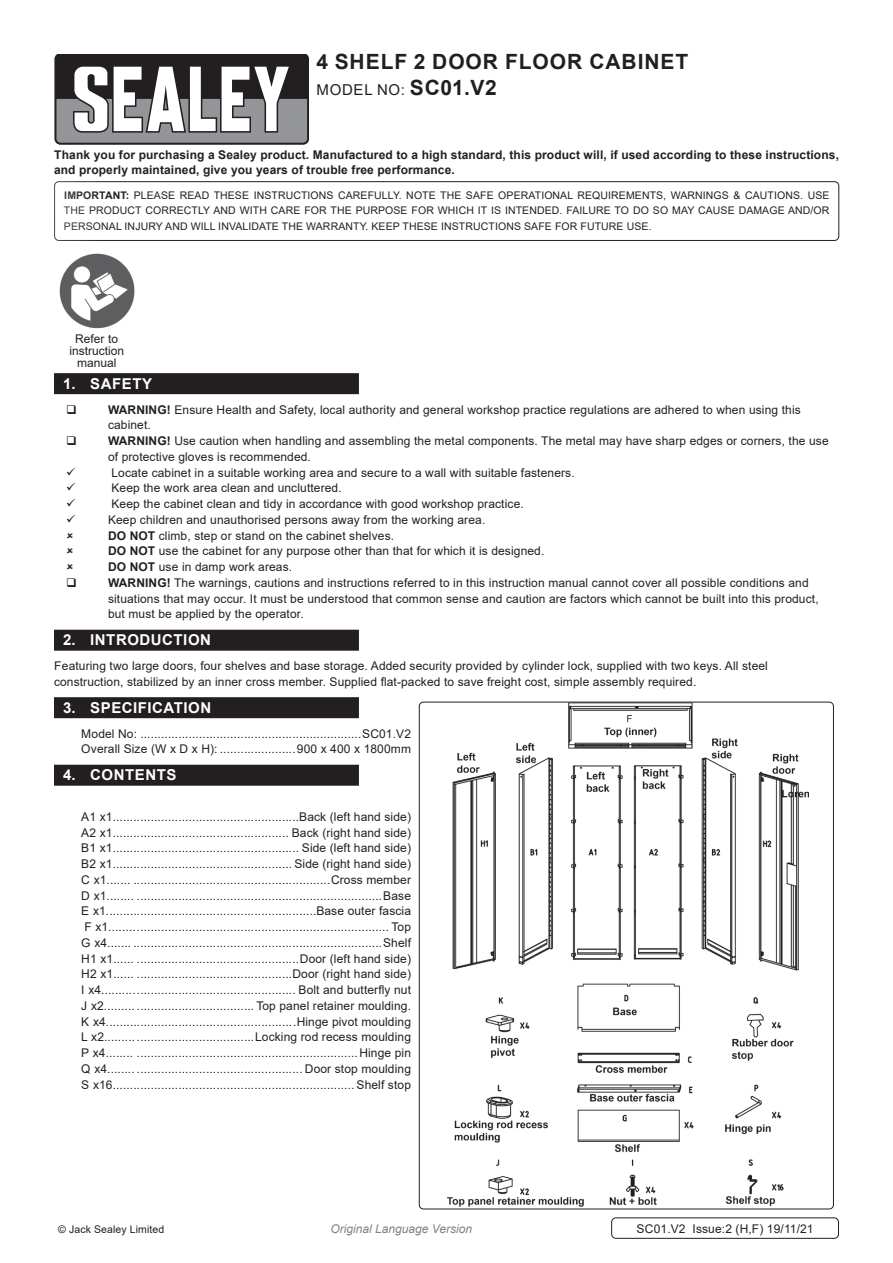
<style>
.page{position:relative;width:893px;height:1263px;background:#fff}
.page>*{position:absolute;margin:0;border:0;box-sizing:border-box;transform-origin:0 0}
.Product_Description{font:700 21px "Arial";letter-spacing:.045em;color:#231f20}
.t1{font:700 15px "Arial";letter-spacing:.035em;color:#fff}
.Instructions_Model_N{font:15px "Arial";letter-spacing:.045em;color:#231f20}
.Specifications__Tabb{font:12px "Arial";letter-spacing:.01em;color:#231f20}
.Body{font:12px/15.8px "Arial";letter-spacing:.01em;color:#231f20}
.Body-2{font:700 12px/15.8px "Arial";letter-spacing:.01em;color:#231f20}
.Body__Footer{font:12px "Arial";letter-spacing:.01em;color:#231f20}
.t2{font:italic 12px "Arial";color:#808285}
.Body__Justified__7pt{font:10.5px/15.8px "Arial";letter-spacing:.01em;color:#231f20;text-align:justify}
.s1{font-weight:700;font-size:21px}
.s2{font-weight:700}
</style>
<div class="page">
<svg style="left:54px;top:54px;width:255px;height:90px"></svg>
<div style="left:54px;top:181px;width:785px;height:60px;border:1px solid #231f20;border-radius:4px"></div>
<div style="left:54px;top:373px;width:305px;height:21px;background:#231f20"></div>
<div style="left:54px;top:630px;width:305px;height:21px;background:#231f20"></div>
<div style="left:54px;top:697px;width:305px;height:21px;background:#231f20"></div>
<div style="left:54px;top:765px;width:305px;height:21px;background:#231f20"></div>
<img style="left:59px;top:253px;width:76px;height:76px">
<div style="left:611px;top:1217px;width:228px;height:22px;border:1px solid #231f20;border-radius:4px"></div>
<img style="left:447px;top:704px;width:362px;height:503px">
<p class="Product_Description" style="left:316px;top:47px;width:373px">4 SHELF 2 DOOR FLOOR CABINET</p>
<p class="Instructions_Model_N" style="left:317px;top:79px;width:182px">MODEL NO: <span class="s1">SC01.V2</span></p>
<p class="Body-2" style="left:54px;top:147px;width:786px">Thank you for purchasing a Sealey product. Manufactured to a high standard, this product will, if used according to these instructions, and properly maintained, give you years of trouble free performance.</p>
<p class="Body__Justified__7pt" style="left:64px;top:187px;width:767px"><span class="s2">IMPORTANT:</span> PLEASE READ THESE INSTRUCTIONS CAREFULLY. NOTE THE SAFE OPERATIONAL REQUIREMENTS, WARNINGS &amp; CAUTIONS. USE THE PRODUCT CORRECTLY AND WITH CARE FOR THE PURPOSE FOR WHICH IT IS INTENDED. FAILURE TO DO SO MAY CAUSE DAMAGE AND/OR PERSONAL INJURY AND WILL INVALIDATE THE WARRANTY. KEEP THESE INSTRUCTIONS SAFE FOR FUTURE USE.</p>
<p class="Body" style="left:69px;top:332px;width:56px;line-height:12px;text-align:center">Refer to instruction</p>
<p class="Body" style="left:77px;top:354px;width:41px">manual</p>
<p class="t1" style="left:63px;top:373px;width:90px">1. SAFETY</p>
<p class="Body" style="left:108px;top:401px;width:694px"><span class="s2">WARNING!</span> Ensure Health and Safety, local authority and general workshop practice regulations are adhered to when using this cabinet.</p>
<p class="Body" style="left:108px;top:433px;width:722px"><span class="s2">WARNING!</span> Use caution when handling and assembling the metal components. The metal may have sharp edges or corners, the use of protective gloves is recommended.</p>
<p class="Body" style="left:111px;top:464px;width:465px">Locate cabinet in a suitable working area and secure to a wall with suitable fasteners.</p>
<p class="Body" style="left:111px;top:480px;width:232px">Keep the work area clean and uncluttered.</p>
<p class="Body" style="left:111px;top:496px;width:414px">Keep the cabinet clean and tidy in accordance with good workshop practice.</p>
<p class="Body" style="left:108px;top:512px;width:379px">Keep children and unauthorised persons away from the working area.</p>
<p class="Body" style="left:108px;top:527px;width:288px"><span class="s2">DO NOT</span> climb, step or stand on the cabinet shelves.</p>
<p class="Body" style="left:108px;top:543px;width:438px"><span class="s2">DO NOT</span> use the cabinet for any purpose other than that for which it is designed.</p>
<p class="Body" style="left:108px;top:559px;width:186px"><span class="s2">DO NOT</span> use in damp work areas.</p>
<p class="Body" style="left:108px;top:575px;width:712px"><span class="s2">WARNING!</span> The warnings, cautions and instructions referred to in this instruction manual cannot cover all possible conditions and situations that may occur. It must be understood that common sense and caution are factors which cannot be built into this product, but must be applied by the operator.</p>
<p class="t1" style="left:63px;top:630px;width:149px">2. INTRODUCTION</p>
<p class="Body" style="left:54px;top:658px;width:715px">Featuring two large doors, four shelves and base storage. Added security provided by cylinder lock, supplied with two keys. All steel construction, stabilized by an inner cross member. Supplied flat-packed to save freight cost, simple assembly required.</p>
<p class="t1" style="left:63px;top:697px;width:150px">3. SPECIFICATION</p>
<p class="Specifications__Tabb" style="left:81px;top:725px;width:331px">Model No: ................................................................SC01.V2</p>
<p class="Specifications__Tabb" style="left:81px;top:741px;width:331px">Overall Size (W x D x H): ......................900 x 400 x 1800mm</p>
<p class="t1" style="left:63px;top:765px;width:115px">4. CONTENTS</p>
<p class="Specifications__Tabb" style="left:81px;top:808px;width:331px">A1 x1......................................................Back (left hand side)</p>
<p class="Specifications__Tabb" style="left:81px;top:824px;width:331px">A2 x1................................................... Back (right hand side)</p>
<p class="Specifications__Tabb" style="left:81px;top:840px;width:331px">B1 x1...................................................... Side (left hand side)</p>
<p class="Specifications__Tabb" style="left:81px;top:856px;width:331px">B2 x1.................................................... Side (right hand side)</p>
<p class="Specifications__Tabb" style="left:81px;top:871px;width:331px">C x1....... .........................................................Cross member</p>
<p class="Specifications__Tabb" style="left:81px;top:887px;width:331px">D x1........ .......................................................................Base</p>
<p class="Specifications__Tabb" style="left:81px;top:903px;width:331px">E x1.............................................................Base outer fascia</p>
<p class="Specifications__Tabb" style="left:84px;top:919px;width:328px">F x1................................................................................. Top</p>
<p class="Specifications__Tabb" style="left:81px;top:934px;width:331px">G x4....... ........................................................................Shelf</p>
<p class="Specifications__Tabb" style="left:81px;top:950px;width:331px">H1 x1...... ...............................................Door (left hand side)</p>
<p class="Specifications__Tabb" style="left:81px;top:966px;width:331px">H2 x1...... .............................................Door (right hand side)</p>
<p class="Specifications__Tabb" style="left:81px;top:982px;width:331px">I x4........................................................ Bolt and butterfly nut</p>
<p class="Specifications__Tabb" style="left:81px;top:997px;width:331px">J x2......... .................................. Top panel retainer moulding.</p>
<p class="Specifications__Tabb" style="left:81px;top:1013px;width:331px">K x4.......................................................Hinge pivot moulding</p>
<p class="Specifications__Tabb" style="left:81px;top:1029px;width:331px">L x2......... ..................................Locking rod recess moulding</p>
<p class="Specifications__Tabb" style="left:81px;top:1045px;width:331px">P x4........ ................................................................Hinge pin</p>
<p class="Specifications__Tabb" style="left:81px;top:1060px;width:331px">Q x4........ ................................................ Door stop moulding</p>
<p class="Specifications__Tabb" style="left:81px;top:1076px;width:331px">S x16...................................................................... Shelf stop</p>
<p class="Body__Justified__7pt" style="left:58px;top:1221px;width:108px">© Jack Sealey Limited</p>
<p class="t2" style="left:330px;top:1220px;width:143px">Original Language Version</p>
<p class="Body__Footer" style="left:637px;top:1220px;width:179px">SC01.V2 Issue:2 (H,F) 19/11/21</p>
</div>
